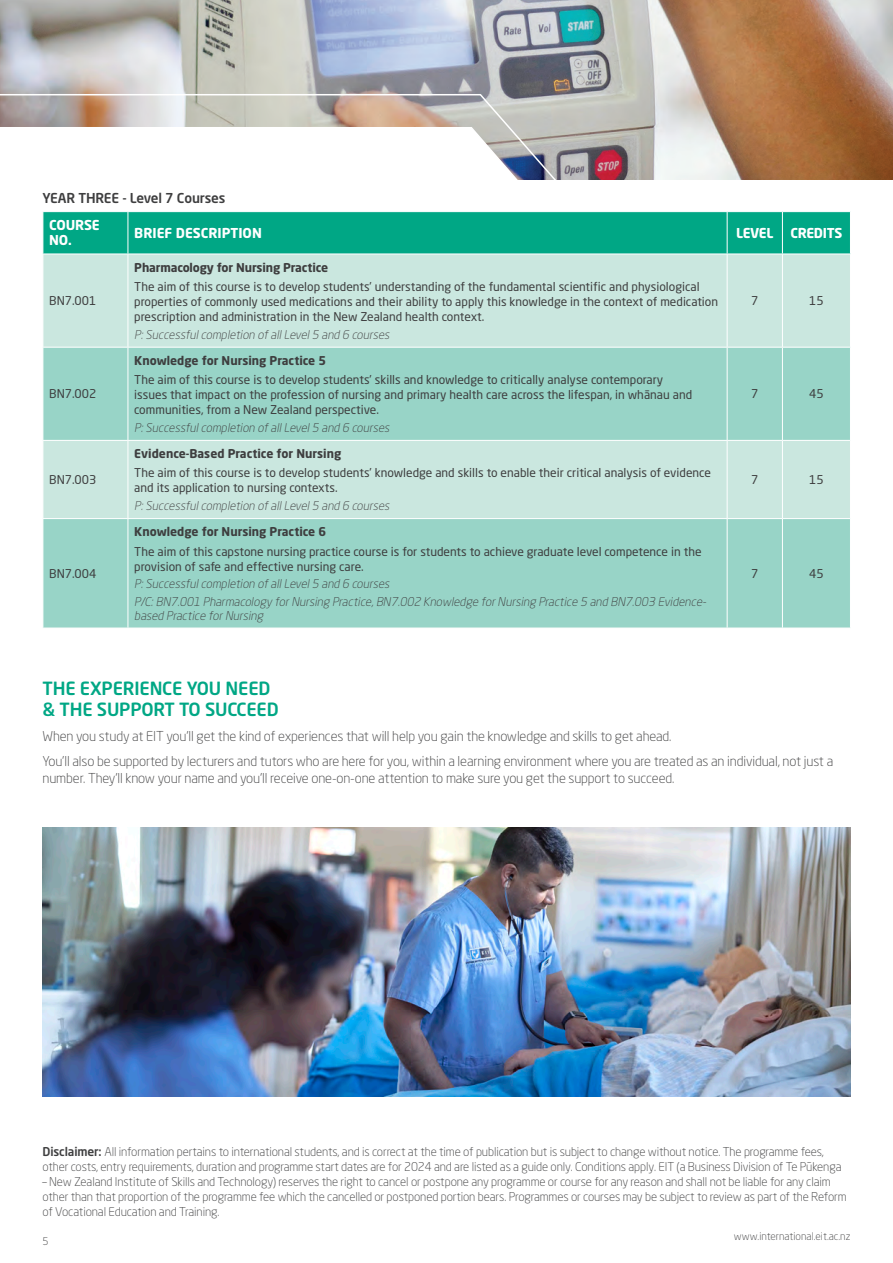
<style>
.page{position:relative;width:893px;height:1263px;background:#fff}
.page>*{position:absolute;margin:0;border:0;box-sizing:border-box;transform-origin:0 0}
.Heading_2{font:500 18px/21px "Neo Sans Pro";letter-spacing:-.01em;color:#00a785}
.Course_Body{font:300 13.5px/16.5px "Neo Sans Pro";letter-spacing:-.01em;color:#3e3e3f}
.Description_Heading{font:700 13.5px/15px "Neo Sans Pro";letter-spacing:-.01em;color:#fff}
.Heading_3{font:500 13.5px "Neo Sans Pro";letter-spacing:-.01em;color:#3e3e3f}
.Description{font:12px/15px "Neo Sans Pro";color:#3e3e3f}
.Course_Body-2{font:300 12px/15px "Neo Sans Pro";letter-spacing:-.01em;color:#3e3e3f}
.Pre-requisite{font:italic 300 12px/13.5px "Neo Sans Pro";color:#3e3e3f}
.Description_Heading-2{font:700 12px "Neo Sans Pro";color:#3e3e3f}
.t1{font:300 10.5px "Neo Sans Pro";color:#3e3e3f}
.s1{font-weight:500}
</style>
<div class="page">
<img style="left:0;top:0;width:893px;height:179px">
<svg style="left:0;top:93px;width:659px;height:87px"></svg>
<svg style="left:0;top:126px;width:620px;height:128px"></svg>
<div style="left:44px;top:212px;width:806px;height:42px;background:#00a785"></div>
<div style="left:44px;top:255px;width:806px;height:92px;background:#cae7df"></div>
<svg style="left:44px;top:348px;width:806px;height:280px;fill:#98d4c7"></svg>
<hr style="left:727px;top:254px;width:1px;height:93px;background:#fff">
<hr style="left:782px;top:254px;width:1px;height:93px;background:#fff">
<hr style="left:727px;top:348px;width:1px;height:92px;background:#fff">
<hr style="left:782px;top:348px;width:1px;height:92px;background:#fff">
<hr style="left:727px;top:441px;width:1px;height:77px;background:#fff">
<hr style="left:782px;top:441px;width:1px;height:77px;background:#fff">
<hr style="left:727px;top:519px;width:1px;height:109px;background:#fff">
<hr style="left:782px;top:519px;width:1px;height:109px;background:#fff">
<hr style="left:43px;top:211px;width:85px;height:1px;background:#fff">
<hr style="left:43px;top:212px;width:1px;height:42px;background:#fff">
<hr style="left:128px;top:211px;width:599px;height:1px;background:#fff">
<hr style="left:727px;top:440px;width:55px;height:1px;background:#fff">
<hr style="left:782px;top:440px;width:69px;height:1px;background:#fff">
<hr style="left:727px;top:518px;width:55px;height:1px;background:#fff">
<hr style="left:782px;top:518px;width:69px;height:1px;background:#fff">
<hr style="left:128px;top:254px;width:1px;height:93px;background:#fff">
<hr style="left:43px;top:440px;width:85px;height:1px;background:#fff">
<hr style="left:43px;top:518px;width:85px;height:1px;background:#fff">
<hr style="left:128px;top:348px;width:1px;height:92px;background:#fff">
<hr style="left:128px;top:440px;width:599px;height:1px;background:#fff">
<hr style="left:128px;top:441px;width:1px;height:77px;background:#fff">
<hr style="left:128px;top:518px;width:599px;height:1px;background:#fff">
<hr style="left:128px;top:519px;width:1px;height:109px;background:#fff">
<hr style="left:128px;top:212px;width:1px;height:42px;background:#fff">
<hr style="left:727px;top:212px;width:1px;height:42px;background:#fff">
<hr style="left:782px;top:212px;width:1px;height:42px;background:#fff">
<img style="left:43px;top:827px;width:807px;height:269px">
<p class="Heading_3" style="left:43px;top:189px;width:184px">YEAR THREE - Level 7 Courses</p>
<p class="Description_Heading" style="left:49px;top:218px;width:52px">COURSE<br>NO.</p>
<p class="Description_Heading" style="left:134px;top:225px;width:129px">BRIEF DESCRIPTION</p>
<p class="Description_Heading" style="left:736px;top:225px;width:39px">LEVEL</p>
<p class="Description_Heading" style="left:790px;top:225px;width:53px">CREDITS</p>
<p class="Description" style="left:49px;top:293px;width:49px">BN7.001</p>
<p class="Description_Heading-2" style="left:134px;top:259px;width:195px">Pharmacology for Nursing Practice</p>
<p class="Description" style="left:134px;top:279px;width:585px">The aim of this course is to develop students’ understanding of the fundamental scientific and physiological properties of commonly used medications and their ability to apply this knowledge in the context of medication prescription and administration in the New Zealand health context.</p>
<p class="Pre-requisite" style="left:134px;top:327px;width:259px">P:Successfulcompletion ofallLevel5 and 6 courses</p>
<p class="Description" style="left:751px;top:293px;width:9px">7</p>
<p class="Description" style="left:809px;top:293px;width:16px">15</p>
<p class="Description" style="left:49px;top:386px;width:49px">BN7.002</p>
<p class="Description_Heading-2" style="left:134px;top:353px;width:193px">Knowledge for Nursing Practice 5</p>
<p class="Description" style="left:134px;top:372px;width:559px">The aim of this course is to develop students’ skills and knowledge to critically analyse contemporary issues that impact on the profession of nursing and primary health care across the lifespan, in whānau and communities, from a New Zealand perspective.</p>
<p class="Pre-requisite" style="left:134px;top:421px;width:259px">P:Successfulcompletion ofallLevel5 and 6 courses</p>
<p class="Description" style="left:751px;top:386px;width:9px">7</p>
<p class="Description" style="left:809px;top:386px;width:16px">45</p>
<p class="Description" style="left:49px;top:472px;width:49px">BN7.003</p>
<p class="Description_Heading-2" style="left:134px;top:446px;width:208px">Evidence-Based Practice for Nursing</p>
<p class="Description" style="left:134px;top:465px;width:578px">The aim of this course is to develop students’ knowledge and skills to enable their critical analysis of evidence and its application to nursing contexts.</p>
<p class="Pre-requisite" style="left:134px;top:499px;width:259px">P:Successfulcompletion ofallLevel5 and 6 courses</p>
<p class="Description" style="left:751px;top:472px;width:9px">7</p>
<p class="Description" style="left:809px;top:472px;width:16px">15</p>
<p class="Description" style="left:49px;top:566px;width:49px">BN7.004</p>
<p class="Description_Heading-2" style="left:134px;top:524px;width:193px">Knowledge for Nursing Practice 6</p>
<p class="Description" style="left:134px;top:543px;width:569px">The aim of this capstone nursing practice course is for students to achieve graduate level competence in the provision of safe and effective nursing care.</p>
<p class="Pre-requisite" style="left:134px;top:577px;width:259px">P:Successfulcompletion ofallLevel5 and 6 courses</p>
<p class="Pre-requisite" style="left:134px;top:595px;width:576px">P/C:BN7.001 Pharmacology forNursing Practice,BN7.002 Knowledge forNursing Practice 5 and BN7.003 Evidence&shy;based Practice forNursing</p>
<p class="Description" style="left:751px;top:566px;width:9px">7</p>
<p class="Description" style="left:809px;top:566px;width:16px">45</p>
<p class="Heading_2" style="left:43px;top:678px;width:238px">THE EXPERIENCE YOU NEED &amp; THE SUPPORT TO SUCCEED</p>
<p class="Course_Body" style="left:43px;top:728px;width:631px">When you study at EIT you’ll get the kind of experiences that will help you gain the knowledge and skills to get ahead.</p>
<p class="Course_Body" style="left:43px;top:753px;width:792px">You’ll also be supported by lecturers and tutors who are here for you, within a learning environment where you are treated as an individual, not just a number. They’ll know your name and you’ll receive one-on-one attention to make sure you get the support to succeed.</p>
<p class="Course_Body-2" style="left:43px;top:1144px;width:800px"><span class="s1">Disclaimer:</span> All information pertains to international students, and is correct at the time of publication but is subject to change without notice. The programme fees, other costs, entry requirements, duration and programme start dates are for 2024 and are listed as a guide only. Conditions apply. EIT (a Business Division of Te Pūkenga</p>
<p class="Course_Body-2" style="left:43px;top:1174px;width:806px">– New Zealand Institute of Skills and Technology) reserves the right to cancel or postpone any programme or course for any reason and shall not be liable for any claim other than that proportion of the programme fee which the cancelled or postponed portion bears. Programmes or courses may be subject to review as part of the Reform of Vocational Education and Training.</p>
<p class="t1" style="left:43px;top:1234px;width:8px">5</p>
<p class="t1" style="left:734px;top:1230px;width:118px">www.international.eit.ac.nz</p>
</div>
